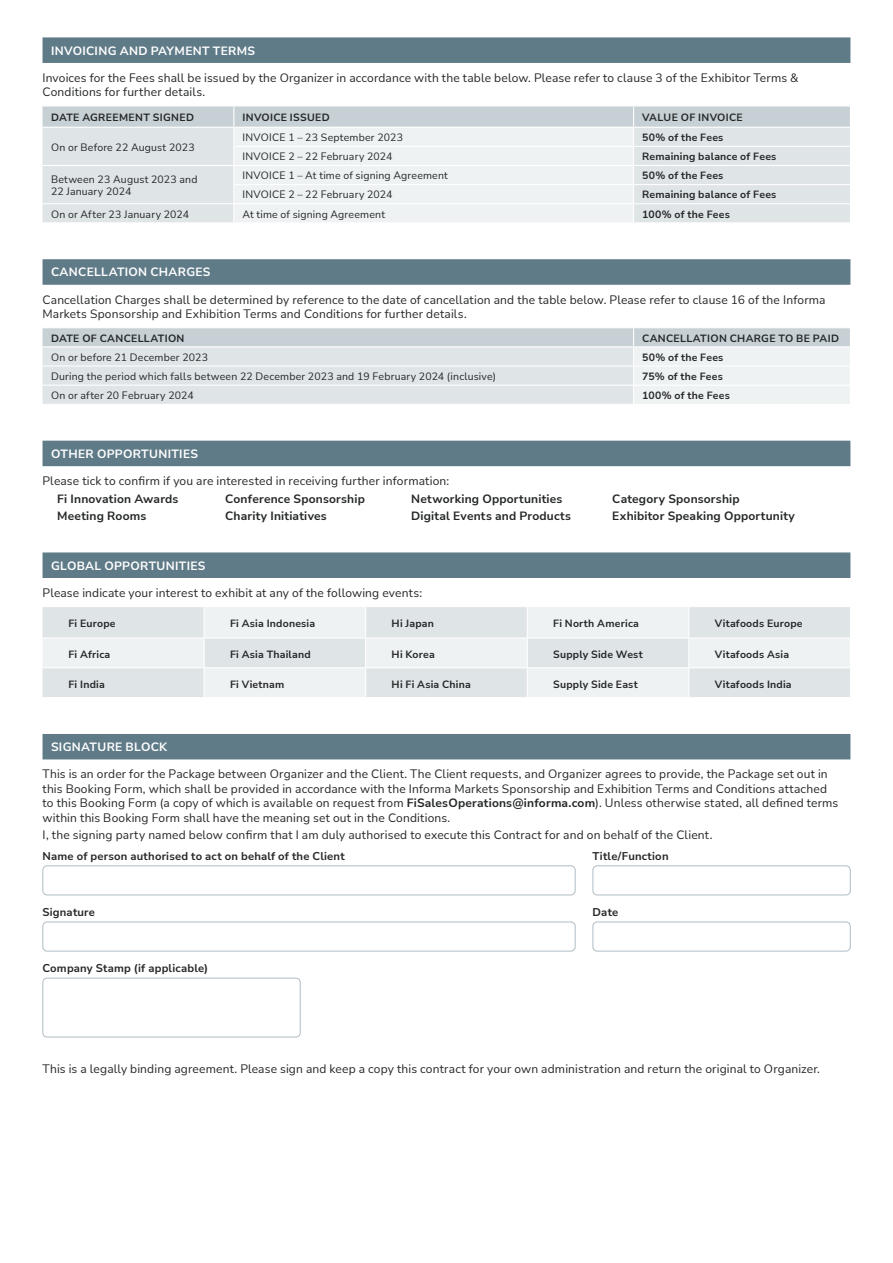
<style>
.page{position:relative;width:893px;height:1263px;background:#fff}
.page>*{position:absolute;margin:0;border:0;box-sizing:border-box;transform-origin:0 0}
.t1{font:12px/14.4px "Nunito Sans";letter-spacing:.015em;color:#242627}
.t2{font:700 12px "Nunito Sans";letter-spacing:.015em;color:#242627}
.t3{font:700 12px "Nunito Sans";letter-spacing:.03em;color:#fff}
.t4{font:700 11.25px "Nunito Sans";letter-spacing:.015em;color:#242627}
.t5{font:700 10.5px "Nunito Sans";letter-spacing:.02em;color:#242627}
.t6{font:10.5px/12.6px "Nunito Sans";letter-spacing:.02em;color:#242627}
.s1{font-weight:700}
</style>
<div class="page">
<div style="left:43px;top:37px;width:807px;height:26px;background:#607b88"></div>
<div style="left:43px;top:259px;width:807px;height:26px;background:#607b88"></div>
<div style="left:43px;top:441px;width:807px;height:25px;background:#607b88"></div>
<div style="left:43px;top:552px;width:807px;height:26px;background:#607b88"></div>
<div style="left:43px;top:734px;width:807px;height:25px;background:#607b88"></div>
<svg style="left:43px;top:106px;width:807px;height:116px"></svg>
<hr style="left:233px;top:146px;width:401px;height:1px;background:#fff">
<hr style="left:634px;top:146px;width:216px;height:1px;background:#fff">
<hr style="left:43px;top:165px;width:191px;height:1px;background:#fff">
<hr style="left:234px;top:165px;width:400px;height:1px;background:#fff">
<hr style="left:634px;top:165px;width:216px;height:1px;background:#fff">
<hr style="left:233px;top:184px;width:401px;height:1px;background:#fff">
<hr style="left:634px;top:184px;width:216px;height:1px;background:#fff">
<hr style="left:43px;top:203px;width:191px;height:1px;background:#fff">
<hr style="left:234px;top:203px;width:400px;height:1px;background:#fff">
<hr style="left:634px;top:203px;width:216px;height:1px;background:#fff">
<hr style="left:43px;top:127px;width:191px;height:1px;background:#fff">
<hr style="left:234px;top:127px;width:400px;height:1px;background:#fff">
<hr style="left:634px;top:127px;width:216px;height:1px;background:#fff">
<svg style="left:43px;top:328px;width:807px;height:76px"></svg>
<hr style="left:43px;top:365px;width:591px;height:2px;background:#fff">
<hr style="left:634px;top:365px;width:216px;height:2px;background:#fff">
<hr style="left:43px;top:385px;width:591px;height:1px;background:#fff">
<hr style="left:634px;top:385px;width:216px;height:1px;background:#fff">
<hr style="left:43px;top:346px;width:591px;height:1px;background:#fff">
<hr style="left:634px;top:346px;width:216px;height:1px;background:#fff">
<svg style="left:43px;top:607px;width:807px;height:90px;fill:#dfe4e7"></svg>
<hr style="left:204px;top:607px;width:1px;height:30px;background:#fff">
<hr style="left:527px;top:607px;width:1px;height:30px;background:#fff">
<hr style="left:688px;top:607px;width:1px;height:30px;background:#fff">
<hr style="left:43px;top:637px;width:161px;height:2px;background:#fff">
<hr style="left:204px;top:637px;width:162px;height:2px;background:#fff">
<hr style="left:366px;top:637px;width:161px;height:2px;background:#fff">
<hr style="left:527px;top:637px;width:162px;height:2px;background:#fff">
<hr style="left:689px;top:637px;width:162px;height:2px;background:#fff">
<hr style="left:43px;top:667px;width:161px;height:1px;background:#fff">
<hr style="left:204px;top:667px;width:162px;height:1px;background:#fff">
<svg style="left:204px;top:639px;width:1px;height:58px"></svg>
<hr style="left:366px;top:667px;width:161px;height:1px;background:#fff">
<hr style="left:527px;top:667px;width:162px;height:1px;background:#fff">
<svg style="left:527px;top:639px;width:1px;height:58px"></svg>
<hr style="left:689px;top:667px;width:162px;height:1px;background:#fff">
<svg style="left:688px;top:639px;width:1px;height:58px"></svg>
<hr style="left:365px;top:607px;width:1px;height:30px;background:#fff">
<svg style="left:365px;top:639px;width:1px;height:58px"></svg>
<div style="left:43px;top:865px;width:532px;height:30px;border:1px solid #afbdc4;border-radius:4px"></div>
<div style="left:593px;top:865px;width:258px;height:30px;border:1px solid #afbdc4;border-radius:4px"></div>
<div style="left:43px;top:922px;width:532px;height:29px;border:1px solid #afbdc4;border-radius:4px"></div>
<div style="left:593px;top:922px;width:258px;height:29px;border:1px solid #afbdc4;border-radius:4px"></div>
<div style="left:43px;top:978px;width:258px;height:59px;border:1px solid #afbdc4;border-radius:4px"></div>
<p class="t3" style="left:51px;top:43px;width:206px">INVOICING AND PAYMENT TERMS</p>
<p class="t1" style="left:43px;top:71px;width:757px">Invoices for the Fees shall be issued by the Organizer in accordance with the table below. Please refer to clause 3 of the Exhibitor Terms &amp;<br>Conditions for further details.</p>
<p class="t5" style="left:51px;top:110px;width:144px">DATE AGREEMENT SIGNED</p>
<p class="t5" style="left:242px;top:110px;width:89px">INVOICE ISSUED</p>
<p class="t5" style="left:642px;top:110px;width:102px">VALUE OF INVOICE</p>
<p class="t6" style="left:51px;top:141px;width:145px">On or Before 22 August 2023</p>
<p class="t6" style="left:242px;top:131px;width:162px">INVOICE 1 – 23 September 2023</p>
<p class="t5" style="left:642px;top:130px;width:83px">50% of the Fees</p>
<p class="t6" style="left:242px;top:150px;width:152px">INVOICE 2 – 22 February 2024</p>
<p class="t5" style="left:642px;top:150px;width:136px">Remaining balance of Fees</p>
<p class="t6" style="left:51px;top:173px;width:148px">Between 23 August 2023 and<br>22 January 2024</p>
<p class="t6" style="left:242px;top:170px;width:207px">INVOICE 1 – At time of signing Agreement</p>
<p class="t5" style="left:642px;top:169px;width:83px">50% of the Fees</p>
<p class="t6" style="left:242px;top:189px;width:152px">INVOICE 2 – 22 February 2024</p>
<p class="t5" style="left:642px;top:188px;width:136px">Remaining balance of Fees</p>
<p class="t6" style="left:51px;top:208px;width:140px">On or After 23 January 2024</p>
<p class="t6" style="left:242px;top:208px;width:144px">At time of signing Agreement</p>
<p class="t5" style="left:642px;top:207px;width:89px">100% of the Fees</p>
<p class="t3" style="left:51px;top:264px;width:161px">CANCELLATION CHARGES</p>
<p class="t1" style="left:43px;top:292px;width:784px">Cancellation Charges shall be determined by reference to the date of cancellation and the table below. Please refer to clause 16 of the Informa<br>Markets Sponsorship and Exhibition Terms and Conditions for further details.</p>
<p class="t5" style="left:51px;top:331px;width:135px">DATE OF CANCELLATION</p>
<p class="t5" style="left:642px;top:331px;width:198px">CANCELLATION CHARGE TO BE PAID</p>
<p class="t6" style="left:51px;top:351px;width:158px">On or before 21 December 2023</p>
<p class="t5" style="left:642px;top:350px;width:83px">50% of the Fees</p>
<p class="t6" style="left:51px;top:370px;width:447px">During the period which falls between 22 December 2023 and 19 February 2024 (inclusive)</p>
<p class="t5" style="left:642px;top:369px;width:82px">75% of the Fees</p>
<p class="t6" style="left:51px;top:389px;width:144px">On or after 20 February 2024</p>
<p class="t5" style="left:642px;top:388px;width:89px">100% of the Fees</p>
<p class="t3" style="left:51px;top:446px;width:149px">OTHER OPPORTUNITIES</p>
<p class="t1" style="left:43px;top:474px;width:408px">Please tick to confirm if you are interested in receiving further information:</p>
<p class="t2" style="left:57px;top:490px;width:123px">Fi Innovation Awards</p>
<p class="t2" style="left:225px;top:490px;width:141px">Conference Sponsorship</p>
<p class="t2" style="left:411px;top:490px;width:153px">Networking Opportunities</p>
<p class="t2" style="left:612px;top:490px;width:129px">Category Sponsorship</p>
<p class="t2" style="left:57px;top:508px;width:91px">Meeting Rooms</p>
<p class="t2" style="left:225px;top:508px;width:103px">Charity Initiatives</p>
<p class="t2" style="left:411px;top:508px;width:161px">Digital Events and Products</p>
<p class="t2" style="left:612px;top:508px;width:184px">Exhibitor Speaking Opportunity</p>
<p class="t3" style="left:51px;top:558px;width:156px">GLOBAL OPPORTUNITIES</p>
<p class="t1" style="left:43px;top:586px;width:381px">Please indicate your interest to exhibit at any of the following events:</p>
<p class="t5" style="left:68px;top:617px;width:49px">Fi Europe</p>
<p class="t5" style="left:230px;top:617px;width:87px">Fi Asia Indonesia</p>
<p class="t5" style="left:392px;top:617px;width:44px">Hi Japan</p>
<p class="t5" style="left:553px;top:617px;width:87px">Fi North America</p>
<p class="t5" style="left:715px;top:617px;width:89px">Vitafoods Europe</p>
<p class="t5" style="left:68px;top:647px;width:43px">Fi Africa</p>
<p class="t5" style="left:230px;top:647px;width:82px">Fi Asia Thailand</p>
<p class="t5" style="left:392px;top:647px;width:45px">Hi Korea</p>
<p class="t5" style="left:553px;top:647px;width:91px">Supply Side West</p>
<p class="t5" style="left:715px;top:647px;width:76px">Vitafoods Asia</p>
<p class="t5" style="left:68px;top:677px;width:38px">Fi India</p>
<p class="t5" style="left:230px;top:677px;width:56px">Fi Vietnam</p>
<p class="t5" style="left:392px;top:677px;width:81px">Hi Fi Asia China</p>
<p class="t5" style="left:553px;top:677px;width:86px">Supply Side East</p>
<p class="t5" style="left:715px;top:677px;width:78px">Vitafoods India</p>
<p class="t3" style="left:51px;top:739px;width:118px">SIGNATURE BLOCK</p>
<p class="t1" style="left:43px;top:767px;width:797px">This is an order for the Package between Organizer and the Client. The Client requests, and Organizer agrees to provide, the Package set out in this Booking Form, which shall be provided in accordance with the Informa Markets Sponsorship and Exhibition Terms and Conditions attached to this Booking Form (a copy of which is available on request from <span class="s1">FiSalesOperations@informa.com</span>). Unless otherwise stated, all defined terms within this Booking Form shall have the meaning set out in the Conditions.</p>
<p class="t1" style="left:43px;top:828px;width:671px">I, the signing party named below confirm that I am duly authorised to execute this Contract for and on behalf of the Client.</p>
<p class="t4" style="left:43px;top:849px;width:304px">Name of person authorised to act on behalf of the Client</p>
<p class="t4" style="left:593px;top:849px;width:78px">Title/Function</p>
<p class="t4" style="left:43px;top:905px;width:54px">Signature</p>
<p class="t4" style="left:593px;top:905px;width:27px">Date</p>
<p class="t4" style="left:43px;top:961px;width:167px">Company Stamp (if applicable)</p>
<p class="t1" style="left:43px;top:1061px;width:779px">This is a legally binding agreement. Please sign and keep a copy this contract for your own administration and return the original to Organizer.</p>
</div>
